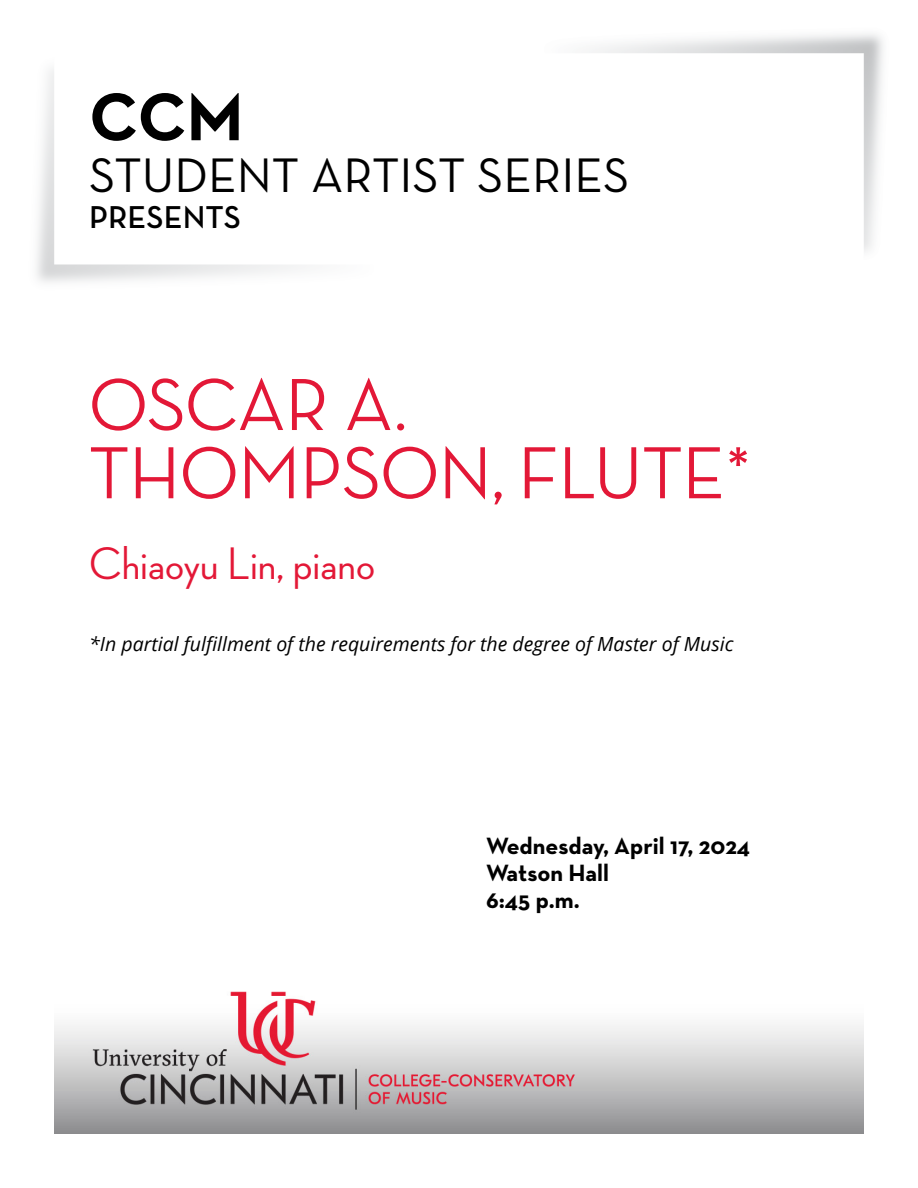
<style>
.page{position:relative;width:918px;height:1188px;background:#fff}
.page>*{position:absolute;margin:0;border:0;box-sizing:border-box;transform-origin:0 0}
.Concert_Title__H1{font:500 75px/68.2px "Neutra Disp";color:#e31837}
.Page_Intro__H1{font:700 68.7px "Neutra Text";color:#000}
.Page_Intro__H1-2{font:49.35px "Neutra Text";color:#000}
.In_partial_fulfillment_of__H2{font:500 46.5px "Neutra Disp";color:#e31837}
.Page_Intro__H1-3{font:600 32.25px "Neutra Text";color:#000}
.Date_Venue_Time__H3{font:700 24px "Neutra Text";color:#000}
.In_partial_fulfillment_of__H2-2{font:italic 19.5px "Open Sans";color:#000}
</style>
<div class="page">
<img style="left:54px;top:991px;width:810px;height:143px">
<img style="left:589px;top:34px;width:294px;height:218px">
<h1 class="Page_Intro__H1" style="left:89px;top:74px;width:156px">CCM</h1>
<h1 class="Page_Intro__H1-2" style="left:89px;top:145px;width:542px">STUDENT ARTIST SERIES</h1>
<h1 class="Page_Intro__H1-3" style="left:89px;top:197px;width:153px">PRESENTS</h1>
<h1 class="Concert_Title__H1" style="left:89px;top:371px;width:664px">OSCAR A.<br>THOMPSON, FLUTE*</h1>
<h2 class="In_partial_fulfillment_of__H2" style="left:89px;top:537px;width:287px">Chiaoyu Lin, piano</h2>
<h2 class="In_partial_fulfillment_of__H2-2" style="left:89px;top:630px;width:646px">*In partial fulfillment of the requirements for the degree of Master of Music</h2>
<h3 class="Date_Venue_Time__H3" style="left:486px;top:831px;width:266px">Wednesday, April 17, 2024</h3>
<h3 class="Date_Venue_Time__H3" style="left:486px;top:858px;width:124px">Watson Hall</h3>
<h3 class="Date_Venue_Time__H3" style="left:486px;top:885px;width:95px">6:45 p.m.</h3>
</div>
